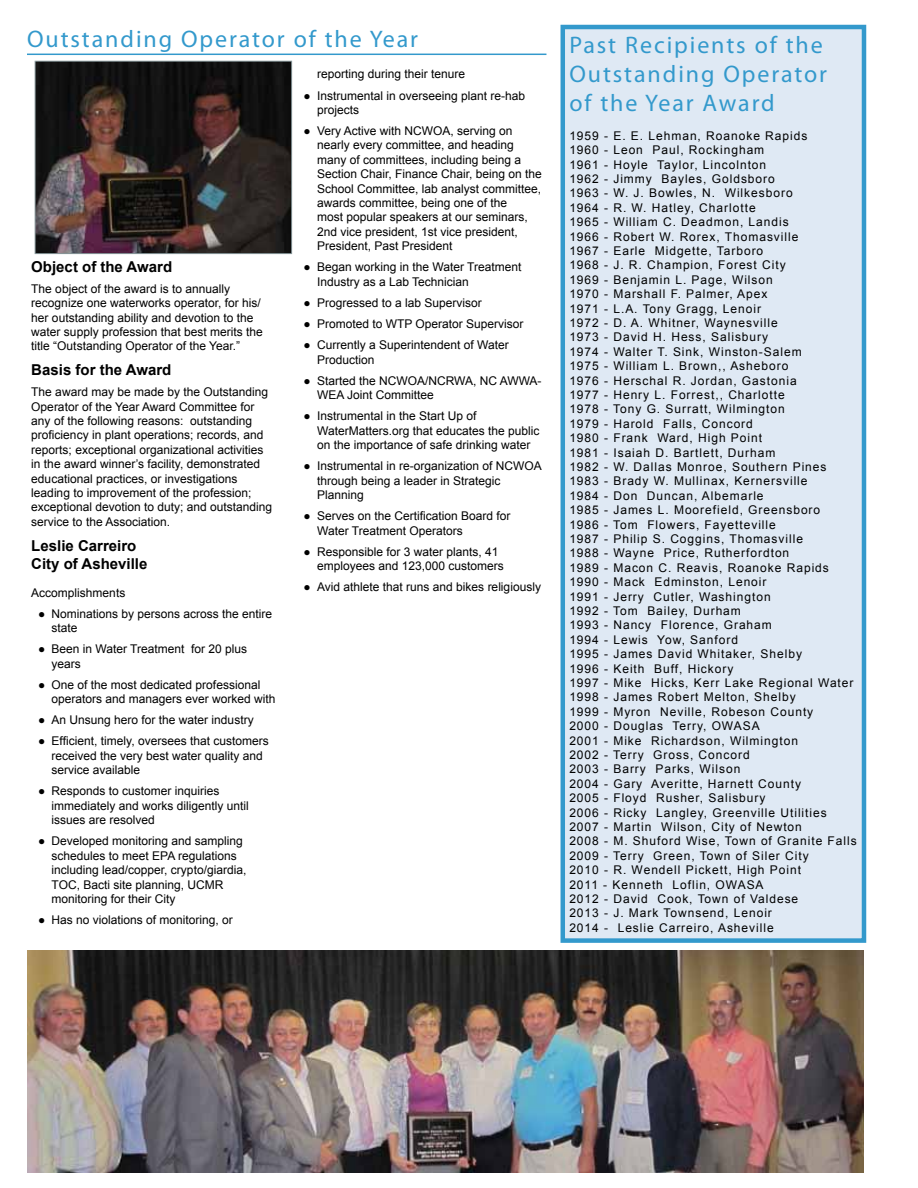
<style>
.page{position:relative;width:918px;height:1188px;background:#fff}
.page>*{position:absolute;margin:0;border:0;box-sizing:border-box;transform-origin:0 0}
.t1{font:24px/28.8px "Myriad Pro";letter-spacing:.08em;color:#39c}
.t2{font:700 15px/18px "Arial";color:#000}
.t3{font:12px/14.4px "Arial";color:#000}
.t4{font:12px/14.4px "Arial";letter-spacing:.08em;color:#000}
</style>
<div class="page">
<img style="left:37px;top:63px;width:253px;height:189px">
<div style="left:35px;top:61px;width:257px;height:193px;border:1px solid #869598"></div>
<div style="left:563px;top:27px;width:301px;height:914px;background:#dfe9f4"></div>
<div style="left:561px;top:25px;width:305px;height:918px;border:4px solid #39c"></div>
<img style="left:27px;top:950px;width:837px;height:223px">
<hr style="left:27px;top:54px;width:519px;height:1px;background:#39c">
<h1 class="t1" style="left:27px;top:24px;width:393px">Outstanding Operator of the Year</h1>
<p class="t2" style="left:31px;top:258px;width:142px">Object of the Award</p>
<p class="t3" style="left:31px;top:282px;width:233px">The object of the award is to annually recognize one waterworks operator, for his/ her outstanding ability and devotion to the water supply profession that best merits the title “Outstanding Operator of the Year.”</p>
<p class="t2" style="left:31px;top:361px;width:142px">Basis for the Award</p>
<p class="t3" style="left:31px;top:385px;width:242px">The award may be made by the Outstanding Operator of the Year Award Committee for any of the following reasons: outstanding proficiency in plant operations; records, and reports; exceptional organizational activities in the award winner’s facility, demonstrated educational practices, or investigations leading to improvement of the profession; exceptional devotion to duty; and outstanding service to the Association.</p>
<p class="t2" style="left:31px;top:537px;width:118px">Leslie Carreiro<br>City of Asheville</p>
<p class="t3" style="left:31px;top:585px;width:96px">Accomplishments</p>
<p class="t3" style="left:52px;top:606px;width:222px;text-indent:-14px">● Nominations by persons across the entire state</p>
<p class="t3" style="left:52px;top:642px;width:197px;text-indent:-14px">● Been in Water Treatment for 20 plus years</p>
<p class="t3" style="left:52px;top:677px;width:226px;text-indent:-14px">● One of the most dedicated professional operators and managers ever worked with</p>
<p class="t3" style="left:38px;top:713px;width:217px">● An Unsung hero for the water industry</p>
<p class="t3" style="left:52px;top:734px;width:219px;text-indent:-14px">● Efficient, timely, oversees that customers received the very best water quality and service available</p>
<p class="t3" style="left:52px;top:784px;width:199px;text-indent:-14px">● Responds to customer inquiries immediately and works diligently until issues are resolved</p>
<p class="t3" style="left:52px;top:834px;width:196px;text-indent:-14px">● Developed monitoring and sampling schedules to meet EPA regulations including lead/copper, crypto/giardia, TOC, Bacti site planning, UCMR monitoring for their City</p>
<p class="t3" style="left:38px;top:913px;width:196px">● Has no violations of monitoring, or</p>
<p class="t3" style="left:317px;top:67px;width:150px">reporting during their tenure</p>
<p class="t3" style="left:317px;top:88px;width:210px;text-indent:-14px">● Instrumental in overseeing plant re-hab projects</p>
<p class="t3" style="left:317px;top:124px;width:226px;text-indent:-14px">● Very Active with NCWOA, serving on nearly every committee, and heading many of committees, including being a Section Chair, Finance Chair, being on the School Committee, lab analyst committee, awards committee, being one of the<br>most popular speakers at our seminars, 2nd vice president, 1st vice president, President, Past President</p>
<p class="t3" style="left:317px;top:260px;width:206px;text-indent:-14px">● Began working in the Water Treatment<br>Industry as a Lab Technician</p>
<p class="t3" style="left:304px;top:296px;width:180px">● Progressed to a lab Supervisor</p>
<p class="t3" style="left:304px;top:317px;width:222px">● Promoted to WTP Operator Supervisor</p>
<p class="t3" style="left:317px;top:338px;width:193px;text-indent:-14px">● Currently a Superintendent of Water<br>Production</p>
<p class="t3" style="left:317px;top:373px;width:226px;text-indent:-14px">● Started the NCWOA/NCRWA, NC AWWA-<br>WEA Joint Committee</p>
<p class="t3" style="left:317px;top:409px;width:224px;text-indent:-14px">● Instrumental in the Start Up of<br>WaterMatters.org that educates the public on the importance of safe drinking water</p>
<p class="t3" style="left:317px;top:459px;width:226px;text-indent:-14px">● Instrumental in re-organization of NCWOA through being a leader in Strategic<br>Planning</p>
<p class="t3" style="left:317px;top:509px;width:195px;text-indent:-14px">● Serves on the Certification Board for<br>Water Treatment Operators</p>
<p class="t3" style="left:317px;top:544px;width:188px;text-indent:-14px">● Responsible for 3 water plants, 41 employees and 123,000 customers</p>
<p class="t3" style="left:304px;top:580px;width:239px">● Avid athlete that runs and bikes religiously</p>
<h1 class="t1" style="left:569px;top:31px;width:259px">Past Recipients of the<br>Outstanding Operator of the Year Award</h1>
<p class="t4" style="left:569px;top:128px;width:289px">1959 - E. E. Lehman, Roanoke Rapids<br>1960 - Leon Paul, Rockingham<br>1961 - Hoyle Taylor, Lincolnton<br>1962 - Jimmy Bayles, Goldsboro<br>1963 - W. J. Bowles, N. Wilkesboro<br>1964 - R. W. Hatley, Charlotte<br>1965 - William C. Deadmon, Landis<br>1966 - Robert W. Rorex, Thomasville<br>1967 - Earle Midgette, Tarboro<br>1968 - J. R. Champion, Forest City<br>1969 - Benjamin L. Page, Wilson<br>1970 - Marshall F. Palmer, Apex<br>1971 - L.A. Tony Gragg, Lenoir<br>1972 - D. A. Whitner, Waynesville<br>1973 - David H. Hess, Salisbury<br>1974 - Walter T. Sink, Winston-Salem<br>1975 - William L. Brown,, Asheboro<br>1976 - Herschal R. Jordan, Gastonia<br>1977 - Henry L. Forrest,, Charlotte<br>1978 - Tony G. Surratt, Wilmington<br>1979 - Harold Falls, Concord<br>1980 - Frank Ward, High Point<br>1981 - Isaiah D. Bartlett, Durham<br>1982 - W. Dallas Monroe, Southern Pines<br>1983 - Brady W. Mullinax, Kernersville<br>1984 - Don Duncan, Albemarle<br>1985 - James L. Moorefield, Greensboro<br>1986 - Tom Flowers, Fayetteville<br>1987 - Philip S. Coggins, Thomasville<br>1988 - Wayne Price, Rutherfordton<br>1989 - Macon C. Reavis, Roanoke Rapids<br>1990 - Mack Edminston, Lenoir<br>1991 - Jerry Cutler, Washington<br>1992 - Tom Bailey, Durham<br>1993 - Nancy Florence, Graham<br>1994 - Lewis Yow, Sanford<br>1995 - James David Whitaker, Shelby<br>1996 - Keith Buff, Hickory<br>1997 - Mike Hicks, Kerr Lake Regional Water<br>1998 - James Robert Melton, Shelby<br>1999 - Myron Neville, Robeson County<br>2000 - Douglas Terry, OWASA<br>2001 - Mike Richardson, Wilmington<br>2002 - Terry Gross, Concord<br>2003 - Barry Parks, Wilson<br>2004 - Gary Averitte, Harnett County<br>2005 - Floyd Rusher, Salisbury<br>2006 - Ricky Langley, Greenville Utilities<br>2007 - Martin Wilson, City of Newton<br>2008 - M. Shuford Wise, Town of Granite Falls<br>2009 - Terry Green, Town of Siler City<br>2010 - R. Wendell Pickett, High Point<br>2011 - Kenneth Loflin, OWASA<br>2012 - David Cook, Town of Valdese<br>2013 - J. Mark Townsend, Lenoir<br>2014 - Leslie Carreiro, Asheville</p>
</div>
